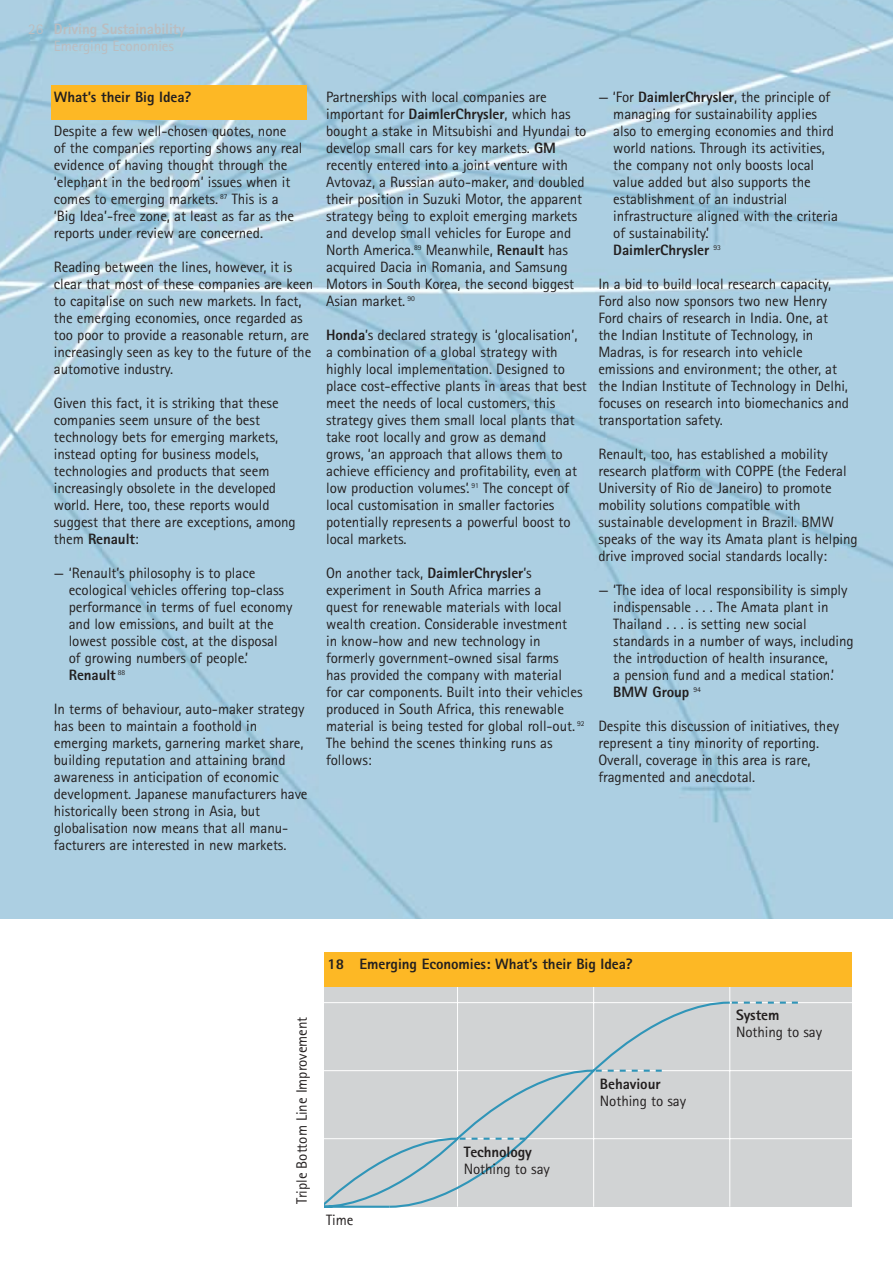
<style>
.page{position:relative;width:893px;height:1263px;background:#fff}
.page>*{position:absolute;margin:0;border:0;box-sizing:border-box;transform-origin:0 0}
.t1{font:15px/17px "Rotis Sans Serif";letter-spacing:-.005em;color:#231f1f}
.t2{font:800 15px "Rotis Sans Serif";letter-spacing:-.005em;color:#231f1f}
.t3{font:800 15px/17px "Rotis Sans Serif";letter-spacing:-.005em;color:#bbbdc0}
.s1{font-weight:400}
.s2{font-weight:800}
</style>
<div class="page">
<div style="left:324px;top:952px;width:527px;height:255px;background:#d1d3d4"></div>
<hr style="left:457px;top:952px;width:1px;height:255px;background:#fff">
<hr style="left:593px;top:952px;width:1px;height:255px;background:#fff">
<hr style="left:729px;top:952px;width:1px;height:255px;background:#fff">
<hr style="left:324px;top:1138px;width:527px;height:1px;background:#fff">
<hr style="left:324px;top:1070px;width:527px;height:1px;background:#fff">
<hr style="left:324px;top:1002px;width:527px;height:1px;background:#fff">
<svg style="left:324px;top:1001px;width:408px;height:207px"></svg>
<svg style="left:593px;top:1070px;width:68px;height:2px"></svg>
<svg style="left:729px;top:1002px;width:68px;height:2px"></svg>
<svg style="left:387px;top:1137px;width:140px;height:71px"></svg>
<img style="left:0;top:0;width:892px;height:918px">
<div style="left:52px;top:85px;width:255px;height:34px;background:#fdb825"></div>
<div style="left:324px;top:952px;width:527px;height:34px;background:#fdb825"></div>
<p class="t3" style="left:54px;top:22px;width:133px;text-indent:-26px"><span class="s1">26</span> Driving Sustainability<br><span class="s1">Emerging Economies</span></p>
<p class="t2" style="left:54px;top:92px;width:139px">What’s their Big Idea?</p>
<p class="t1" style="left:54px;top:124px;width:250px">Despite a few well-chosen quotes, none<br>of the companies reporting shows any real evidence of having thought through the ‘elephant in the bedroom’ issues when it comes to emerging markets. <sup>87</sup> This is a ‘Big Idea’-free zone, at least as far as the reports under review are concerned.</p>
<p class="t1" style="left:54px;top:260px;width:261px">Reading between the lines, however, it is clear that most of these companies are keen to capitalise on such new markets. In fact, the emerging economies, once regarded as too poor to provide a reasonable return, are increasingly seen as key to the future of the automotive industry.</p>
<p class="t1" style="left:54px;top:396px;width:243px">Given this fact, it is striking that these companies seem unsure of the best technology bets for emerging markets, instead opting for business models, technologies and products that seem increasingly obsolete in the developed world. Here, too, these reports would suggest that there are exceptions, among them <span class="s2">Renault</span>:</p>
<p class="t1" style="left:69px;top:566px;width:225px;text-indent:-15px">— ‘Renault’s philosophy is to place ecological vehicles offering top-class performance in terms of fuel economy and low emissions, and built at the lowest possible cost, at the disposal of growing numbers of people.’<br><span class="s2">Renault</span> <sup>88</sup></p>
<p class="t1" style="left:54px;top:702px;width:255px">In terms of behaviour, auto-maker strategy has been to maintain a foothold in emerging markets, garnering market share, building reputation and attaining brand awareness in anticipation of economic development. Japanese manufacturers have historically been strong in Asia, but globalisation now means that all manu&shy;facturers are interested in new markets.</p>
<p class="t1" style="left:326px;top:90px;width:262px">Partnerships with local companies are important for <span class="s2">DaimlerChrysler</span>, which has bought a stake in Mitsubishi and Hyundai to develop small cars for key markets. <span class="s2">GM </span>recently entered into a joint venture with Avtovaz, a Russian auto-maker, and doubled their position in Suzuki Motor, the apparent strategy being to exploit emerging markets and develop small vehicles for Europe and North America.<sup>89</sup> Meanwhile, <span class="s2">Renault</span> has acquired Dacia in Romania, and Samsung Motors in South Korea, the second biggest Asian market. <sup>90</sup></p>
<p class="t1" style="left:326px;top:328px;width:262px"><span class="s2">Honda</span>’s declared strategy is ‘glocalisation’, a combination of a global strategy with highly local implementation. Designed to place cost-effective plants in areas that best meet the needs of local customers, this strategy gives them small local plants that take root locally and grow as demand grows, ‘an approach that allows them to achieve efficiency and profitability, even at low production volumes’. <sup>91</sup> The concept of local customisation in smaller factories potentially represents a powerful boost to local markets.</p>
<p class="t1" style="left:326px;top:566px;width:260px">On another tack, <span class="s2">DaimlerChrysler</span>’s experiment in South Africa marries a<br>quest for renewable materials with local wealth creation. Considerable investment<br>in know-how and new technology in formerly government-owned sisal farms<br>has provided the company with material<br>for car components. Built into their vehicles produced in South Africa, this renewable material is being tested for global roll-out. <sup>92<br></sup>The behind the scenes thinking runs as follows:</p>
<p class="t1" style="left:613px;top:90px;width:226px;text-indent:-15px">— ‘For <span class="s2">DaimlerChrysler</span>, the principle of managing for sustainability applies also to emerging economies and third world nations. Through its activities, the company not only boosts local value added but also supports the establishment of an industrial infrastructure aligned with the criteria of sustainability.’<br><span class="s2">DaimlerChrysler</span> <sup>93</sup></p>
<p class="t1" style="left:598px;top:277px;width:252px">In a bid to build local research capacity, Ford also now sponsors two new Henry Ford chairs of research in India. One, at the Indian Institute of Technology, in Madras, is for research into vehicle emissions and environment; the other, at the Indian Institute of Technology in Delhi, focuses on research into biomechanics and transportation safety.</p>
<p class="t1" style="left:598px;top:447px;width:261px">Renault, too, has established a mobility research platform with COPPE (the Federal University of Rio de Janeiro) to promote mobility solutions compatible with sustainable development in Brazil. BMW speaks of the way its Amata plant is helping drive improved social standards locally:</p>
<p class="t1" style="left:613px;top:583px;width:242px;text-indent:-15px">— ‘The idea of local responsibility is simply indispensable . . . The Amata plant in Thailand . . . is setting new social standards in a number of ways, including the introduction of health insurance,<br>a pension fund and a medical station.’ <span class="s2">BMW Group</span> <sup>94</sup></p>
<p class="t1" style="left:598px;top:719px;width:242px">Despite this discussion of initiatives, they represent a tiny minority of reporting.<br>Overall, coverage in this area is rare, fragmented and anecdotal.</p>
<p class="t2" style="left:327px;top:959px;width:307px">18 Emerging Economies: What’s their Big Idea?</p>
<p class="t1" style="left:295px;top:1204px;width:189px;rotate:-90deg">Triple Bottom Line Improvement</p>
<p class="t1" style="left:326px;top:1213px;width:29px">Time</p>
<p class="t2" style="left:464px;top:1146px;width:70px">Technology</p>
<p class="t1" style="left:464px;top:1162px;width:88px">Nothing to say</p>
<p class="t2" style="left:600px;top:1078px;width:62px">Behaviour</p>
<p class="t1" style="left:600px;top:1093px;width:88px">Nothing to say</p>
<p class="t2" style="left:736px;top:1010px;width:45px">System</p>
<p class="t1" style="left:736px;top:1025px;width:88px">Nothing to say</p>
</div>
